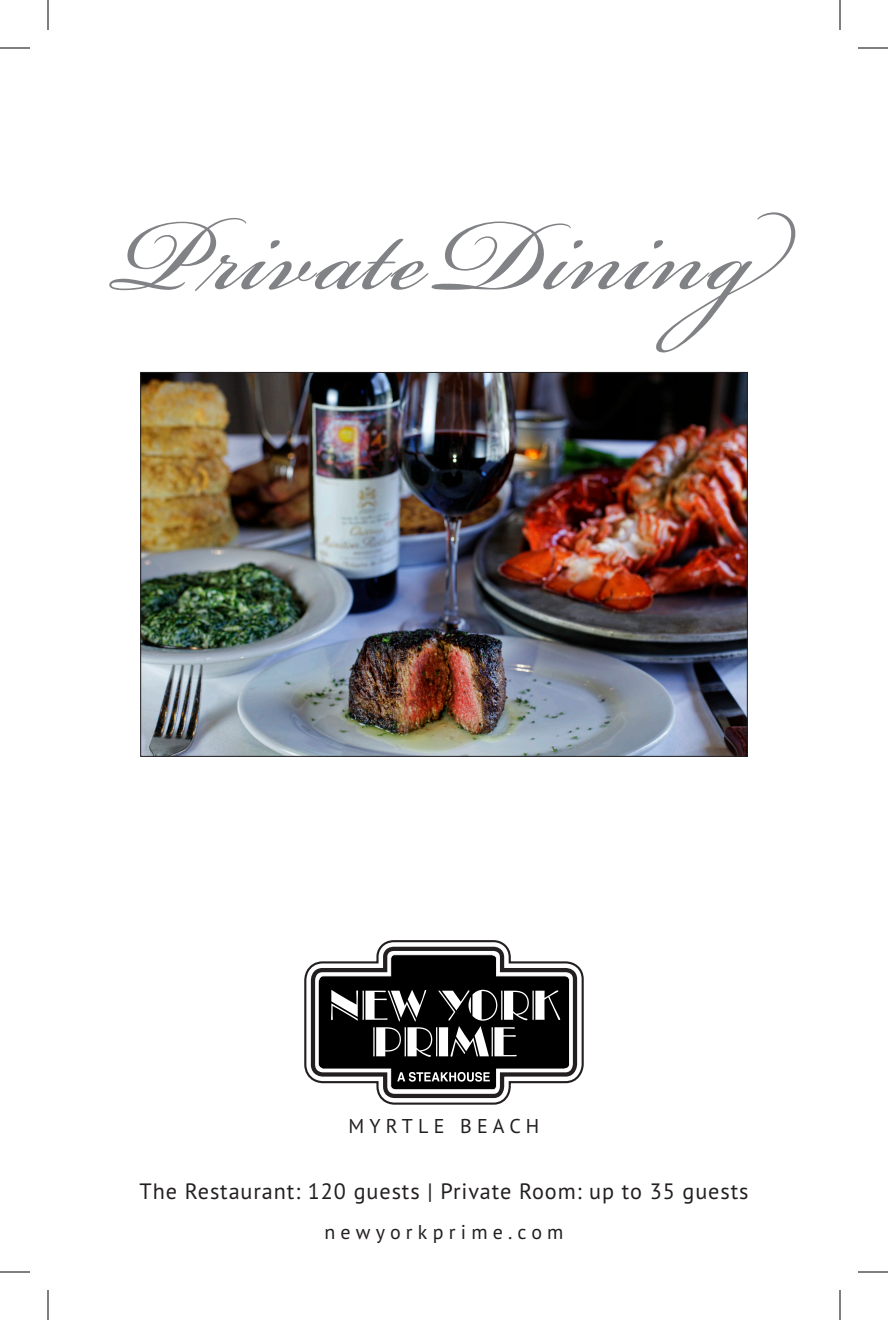
<style>
.page{position:relative;width:888px;height:1320px;background:#fff}
.page>*{position:absolute;margin:0;border:0;box-sizing:border-box;transform-origin:0 0}
.t1{font:158.2px "Bickham Script Pro 3";letter-spacing:.02em;color:#808285}
.t2{font:22.2px "PT Sans Pro";letter-spacing:.04em;color:#231f20}
.t3{font:20px "PT Sans Pro";letter-spacing:.26em;color:#231f20}
</style>
<div class="page">
<svg style="left:305px;top:941px;width:278px;height:163px"></svg>
<img style="left:142px;top:374px;width:604px;height:381px">
<hr style="left:0;top:48px;width:30px;height:1px;background:#000">
<hr style="left:858px;top:48px;width:30px;height:1px;background:#000">
<hr style="left:0;top:1272px;width:30px;height:1px;background:#000">
<hr style="left:858px;top:1272px;width:30px;height:1px;background:#000">
<hr style="left:48px;top:0;width:1px;height:30px;background:#000">
<hr style="left:48px;top:1290px;width:1px;height:30px;background:#000">
<hr style="left:840px;top:0;width:1px;height:30px;background:#000">
<hr style="left:840px;top:1290px;width:1px;height:30px;background:#000">
<p class="t1" style="left:112px;top:141px;width:666px">Private Dining</p>
<p class="t3" style="left:349px;top:1113px;width:192px">MYRTLE BEACH</p>
<p class="t2" style="left:139px;top:1177px;width:611px">The Restaurant: 120 guests | Private Room: up to 35 guests</p>
<p class="t3" style="left:324px;top:1219px;width:241px">newyorkprime.com</p>
</div>
